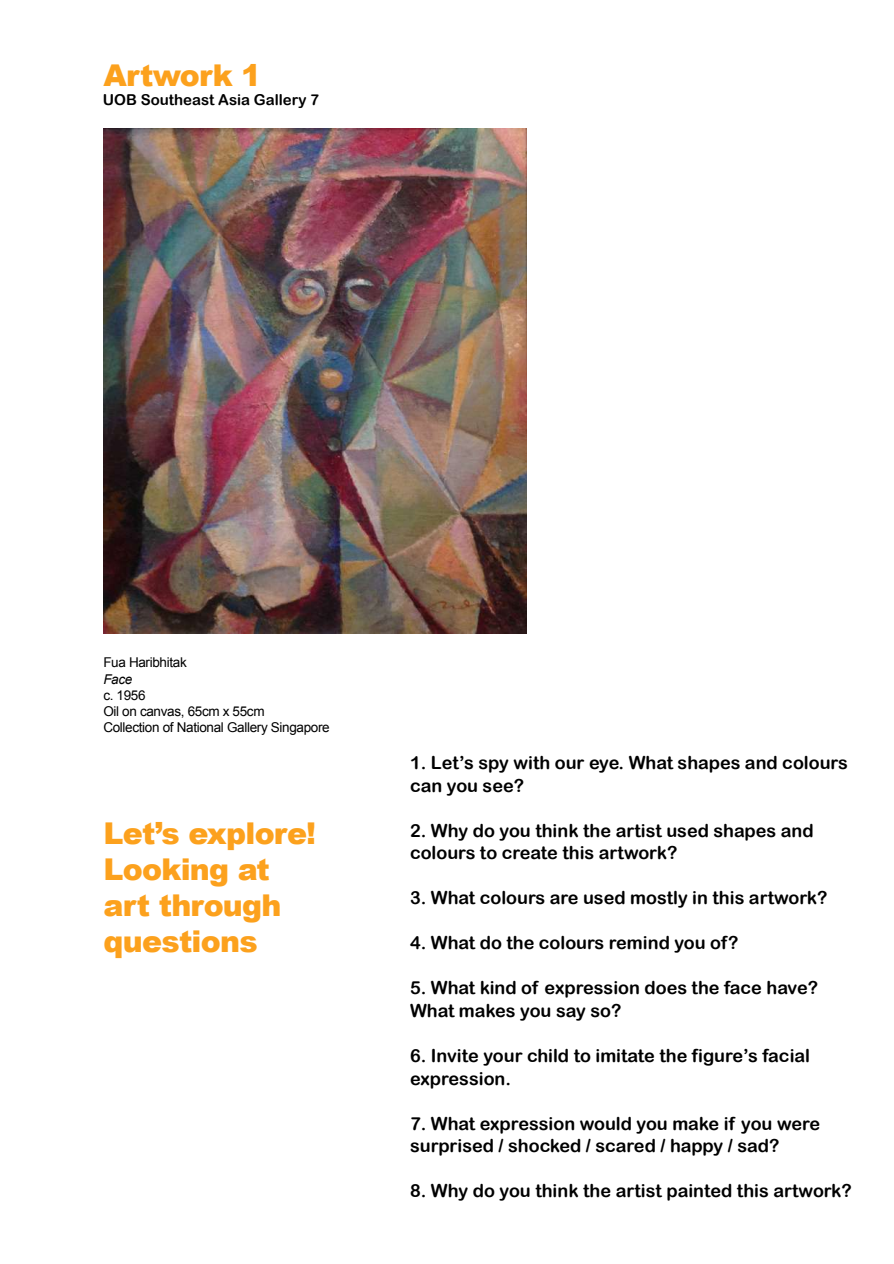
<style>
.page{position:relative;width:894px;height:1264px;background:#fff}
.page>*{position:absolute;margin:0;border:0;box-sizing:border-box;transform-origin:0 0}
.t1{font:900 30px/36px "Arial";letter-spacing:-.025em;color:#fca11d}
.t2{font:18px/22.5px "Arial Rounded MT Bold";color:#000}
.t3{font:15px "Arial Rounded MT Bold";color:#000}
.t4{font:13.5px/16.2px "Arial";letter-spacing:-.025em;color:#000}
.t5{font:italic 13.5px "Arial";color:#000}
</style>
<div class="page">
<img style="left:104px;top:128px;width:422px;height:505px">
<h1 class="t1" style="left:103px;top:56px;width:159px">Artwork 1</h1>
<p class="t3" style="left:103px;top:91px;width:218px">UOB Southeast Asia Gallery 7</p>
<p class="t4" style="left:103px;top:654px;width:85px">Fua Haribhitak</p>
<p class="t5" style="left:103px;top:671px;width:30px">Face</p>
<p class="t4" style="left:103px;top:687px;width:228px">c. 1956<br>Oil on canvas, 65cm x 55cm<br>Collection of National Gallery Singapore</p>
<h1 class="t1" style="left:103px;top:814px;width:214px">Let’s explore!<br>Looking at art through questions</h1>
<p class="t2" style="left:410px;top:751px;width:439px">1. Let’s spy with our eye. What shapes and colours can you see?</p>
<p class="t2" style="left:410px;top:819px;width:405px">2. Why do you think the artist used shapes and colours to create this artwork?</p>
<p class="t2" style="left:410px;top:886px;width:419px">3. What colours are used mostly in this artwork?</p>
<p class="t2" style="left:410px;top:931px;width:330px">4. What do the colours remind you of?</p>
<p class="t2" style="left:410px;top:976px;width:409px">5. What kind of expression does the face have?<br>What makes you say so?</p>
<p class="t2" style="left:410px;top:1044px;width:401px">6. Invite your child to imitate the figure’s facial expression.</p>
<p class="t2" style="left:410px;top:1111px;width:411px">7. What expression would you make if you were surprised / shocked / scared / happy / sad?</p>
<p class="t2" style="left:410px;top:1179px;width:443px">8. Why do you think the artist painted this artwork?</p>
</div>
